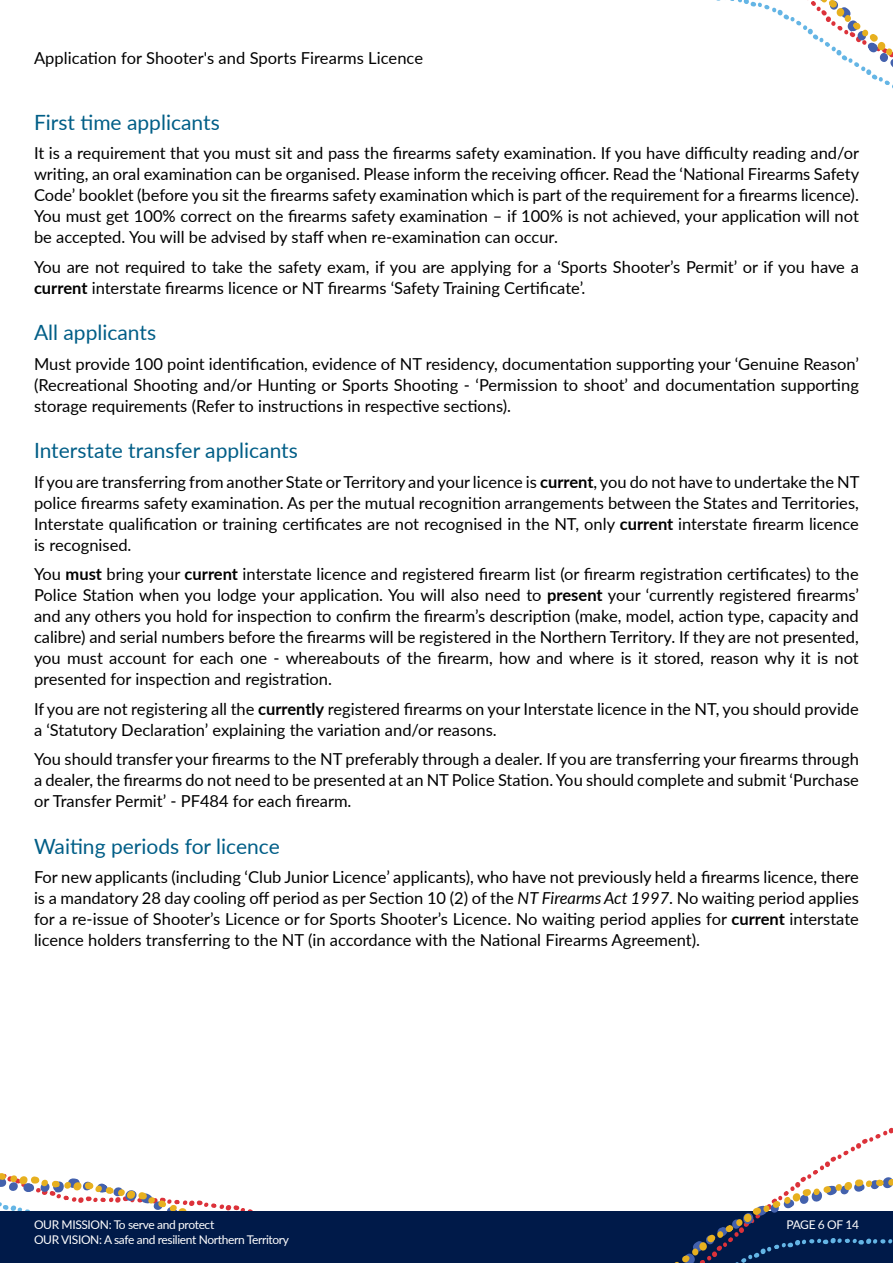
<style>
.page{position:relative;width:893px;height:1263px;background:#fff}
.page>*{position:absolute;margin:0;border:0;box-sizing:border-box;transform-origin:0 0}
.t1{font:21px "Lato";color:#005e87}
.t2{font:16.5px/21px "Lato";color:#000;text-align:justify}
.t3{font:12px "Lato";letter-spacing:-.03em;color:#fff}
.s1{font-weight:700}
.s2{font-style:italic}
</style>
<div class="page">
<div style="left:0;top:1211px;width:893px;height:52px;background:#001a49"></div>
<svg style="left:0;top:1173px;width:253px;height:38px"></svg>
<svg style="left:716px;top:0;width:177px;height:89px"></svg>
<svg style="left:674px;top:1127px;width:219px;height:136px"></svg>
<p class="t2" style="left:34px;top:47px;width:391px">Application for Shooter's and Sports Firearms Licence</p>
<p class="t1" style="left:34px;top:107px;width:187px">First time applicants</p>
<p class="t2" style="left:34px;top:142px;width:827px">It is a requirement that you must sit and pass the firearms safety examination. If you have difficulty reading and/or writing, an oral examination can be organised. Please inform the receiving officer. Read the ‘National Firearms Safety Code’ booklet (before you sit the firearms safety examination which is part of the requirement for a firearms licence).<br>You must get 100% correct on the firearms safety examination – if 100% is not achieved, your application will not be accepted. You will be advised by staff when re-examination can occur.</p>
<p class="t2" style="left:34px;top:255px;width:826px">You are not required to take the safety exam, if you are applying for a ‘Sports Shooter’s Permit’ or if you have a <span class="s1">current</span> interstate firearms licence or NT firearms ‘Safety Training Certificate’.</p>
<p class="t1" style="left:34px;top:317px;width:124px">All applicants</p>
<p class="t2" style="left:34px;top:352px;width:826px">Must provide 100 point identification, evidence of NT residency, documentation supporting your ‘Genuine Reason’ (Recreational Shooting and/or Hunting or Sports Shooting - ‘Permission to shoot’ and documentation supporting storage requirements (Refer to instructions in respective sections).</p>
<p class="t1" style="left:34px;top:435px;width:265px">Interstate transfer applicants</p>
<p class="t2" style="left:34px;top:470px;width:827px">If you are transferring from another State or Territory and your licence is <span class="s1">current</span>, you do not have to undertake the NT police firearms safety examination. As per the mutual recognition arrangements between the States and Territories, Interstate qualification or training certificates are not recognised in the NT, only <span class="s1">current</span> interstate firearm licence is recognised.</p>
<p class="t2" style="left:34px;top:563px;width:826px">You <span class="s1">must</span> bring your <span class="s1">current</span> interstate licence and registered firearm list (or firearm registration certificates) to the Police Station when you lodge your application. You will also need to <span class="s1">present</span> your ‘currently registered firearms’ and any others you hold for inspection to confirm the firearm’s description (make, model, action type, capacity and calibre) and serial numbers before the firearms will be registered in the Northern Territory. If they are not presented, you must account for each one - whereabouts of the firearm, how and where is it stored, reason why it is not presented for inspection and registration.</p>
<p class="t2" style="left:34px;top:697px;width:826px">If you are not registering all the <span class="s1">currently</span> registered firearms on your Interstate licence in the NT, you should provide a ‘Statutory Declaration’ explaining the variation and/or reasons.</p>
<p class="t2" style="left:34px;top:748px;width:826px">You should transfer your firearms to the NT preferably through a dealer. If you are transferring your firearms through a dealer, the firearms do not need to be presented at an NT Police Station. You should complete and submit ‘Purchase or Transfer Permit’ - PF484 for each firearm.</p>
<p class="t1" style="left:34px;top:831px;width:247px">Waiting periods for licence</p>
<p class="t2" style="left:34px;top:866px;width:826px">For new applicants (including ‘Club Junior Licence’ applicants), who have not previously held a firearms licence, there is a mandatory 28 day cooling off period as per Section 10 (2) of the <span class="s2">NT Firearms Act 1997</span>. No waiting period applies for a re-issue of Shooter’s Licence or for Sports Shooter’s Licence. No waiting period applies for <span class="s1">current</span> interstate licence holders transferring to the NT (in accordance with the National Firearms Agreement).</p>
<p class="t3" style="left:34px;top:1216px;width:182px">OUR MISSION: To serve and protect</p>
<p class="t3" style="left:786px;top:1216px;width:74px">PAGE 6 OF 14</p>
<p class="t3" style="left:34px;top:1231px;width:257px">OUR VISION: A safe and resilient Northern Territory</p>
</div>
